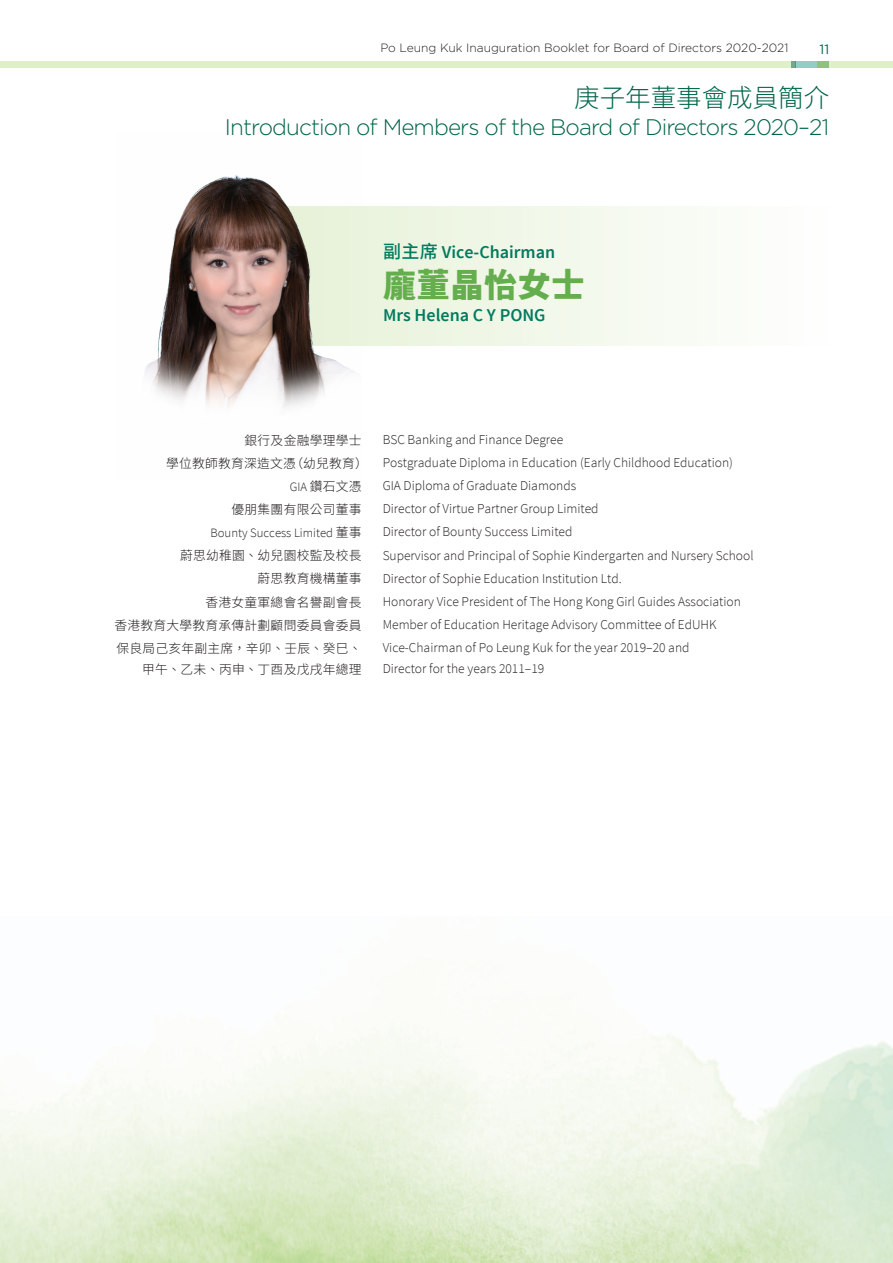
<style>
.page{position:relative;width:893px;height:1263px;background:#fff}
.page>*{position:absolute;margin:0;border:0;box-sizing:border-box;transform-origin:0 0}
.t1{font:900 33px "Noto Sans CJ Ktc";letter-spacing:.02em;color:#64ae4d}
.t2{font:300 25.5px "Source Han Sans CN";color:#01654b}
.t3{font:300 22.5px "Gotham";letter-spacing:-.04em;color:#01654b}
.t4{font:600 18px "Source Sans Pro";color:#017a5e}
.t5{font:300 13.5px/23.1px "Source Sans Pro";color:#231f20}
.t6{font:13.5px "Gotham";color:#01654b}
.t7{font:300 12.75px/21px "Source Han Sans TC";letter-spacing:.02em;color:#231f20;text-align:right}
.t8{font:300 12.75px "Source Sans Pro";color:#231f20}
.t9{font:300 12px "Gotham";color:#231f20}
.s1{font-family:"Noto Sans CJ Ktc";font-weight:500}
.s2{font-family:"Source Han Sans TC";font-size:12.75px}
.s3{font-family:"Source Sans Pro"}
.s4{font-family:"Source Han Sans TC"}
</style>
<div class="page">
<div style="left:0;top:61px;width:893px;height:7px;background:#dfefca"></div>
<div style="left:816px;top:61px;width:13px;height:7px;background:#91c27d"></div>
<div style="left:795px;top:61px;width:21px;height:7px;background:#92cdc6"></div>
<svg style="left:791px;top:61px;width:4px;height:7px"></svg>
<svg style="left:361px;top:206px;width:331px;height:140px;fill:#f1f7e9"></svg>
<img style="left:145px;top:175px;width:216px;height:233px">
<p class="t9" style="left:380px;top:40px;width:409px">Po Leung Kuk Inauguration Booklet for Board of Directors 2020-2021</p>
<p class="t6" style="left:819px;top:40px;width:11px">11</p>
<h2 class="t2" style="left:574px;top:84px;width:256px">庚子年董事會成員簡介</h2>
<h3 class="t3" style="left:225px;top:113px;width:606px">Introduction of Members of the Board of Directors 2020–21</h3>
<h3 class="t4" style="left:383px;top:241px;width:174px"><span class="s1">副主席</span> Vice-Chairman</h3>
<h1 class="t1" style="left:383px;top:266px;width:203px">龐董晶怡女士</h1>
<h3 class="t4" style="left:383px;top:304px;width:164px">Mrs Helena C Y PONG</h3>
<p class="t7" style="left:245px;top:430px;width:118px">銀行及金融學理學士</p>
<p class="t5" style="left:166px;top:428px;width:568px;text-indent:217px">BSC Banking and Finance Degree<br><span class="s2">學位教師教育深造文憑（幼兒教育）</span> Postgraduate Diploma in Education (Early Childhood Education)</p>
<p class="t7" style="left:290px;top:476px;width:73px"><span class="s3">GIA</span> 鑽石文憑</p>
<p class="t5" style="left:383px;top:474px;width:195px">GIA Diploma of Graduate Diamonds</p>
<p class="t7" style="left:232px;top:499px;width:131px">優朋集團有限公司董事</p>
<p class="t5" style="left:383px;top:497px;width:217px">Director of Virtue Partner Group Limited</p>
<p class="t8" style="left:211px;top:525px;width:152px">Bounty Success Limited <span class="s4">董事</span></p>
<p class="t5" style="left:383px;top:520px;width:191px">Director of Bounty Success Limited</p>
<p class="t7" style="left:180px;top:545px;width:183px">蔚思幼稚園、幼兒園校監及校長</p>
<p class="t5" style="left:383px;top:544px;width:372px">Supervisor and Principal of Sophie Kindergarten and Nursery School</p>
<p class="t7" style="left:258px;top:569px;width:105px">蔚思教育機構董事</p>
<p class="t5" style="left:383px;top:567px;width:240px">Director of Sophie Education Institution Ltd.</p>
<p class="t7" style="left:206px;top:592px;width:157px">香港女童軍總會名譽副會長</p>
<p class="t5" style="left:383px;top:590px;width:360px">Honorary Vice President of The Hong Kong Girl Guides Association</p>
<p class="t7" style="left:115px;top:615px;width:248px">香港教育大學教育承傳計劃顧問委員會委員</p>
<p class="t5" style="left:383px;top:613px;width:335px">Member of Education Heritage Advisory Committee of EdUHK</p>
<p class="t7" style="left:116px;top:638px;width:247px">保良局己亥年副主席，辛卯、壬辰、癸巳、甲午、乙未、丙申、丁酉及戊戌年總理</p>
<p class="t5" style="left:383px;top:637px;width:308px;line-height:21px">Vice-Chairman of Po Leung Kuk for the year 2019–20 and<br>Director for the years 2011–19</p>
</div>
